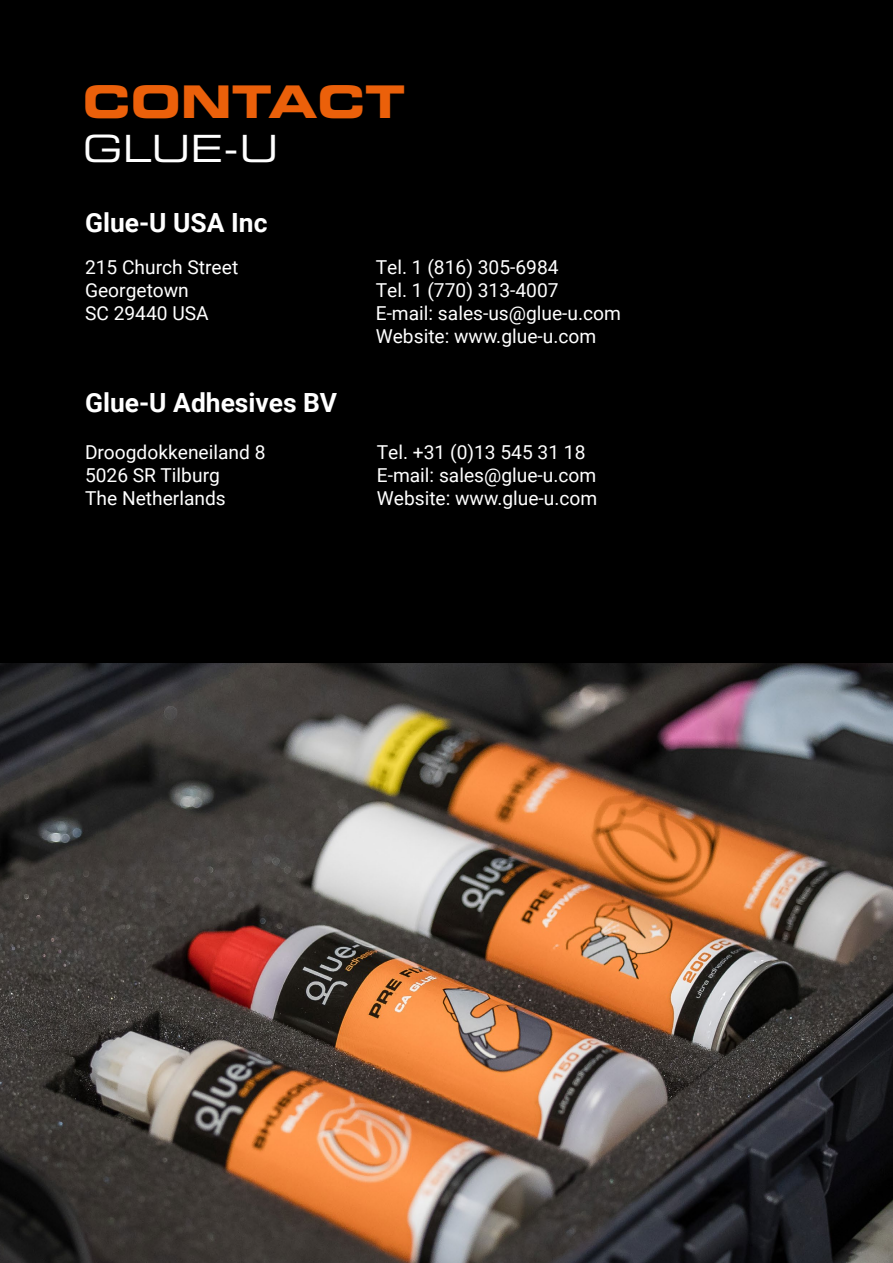
<style>
.page{position:relative;width:893px;height:1263px;background:#000}
.page>*{position:absolute;margin:0;border:0;box-sizing:border-box;transform-origin:0 0}
.t1{font:45px "Eurostile Bold Extended Two";color:#eb600a}
.t2{font:37.5px "Eurostile Extended Two";color:#fff}
.t3{font:700 26.4px "Roboto";color:#fff}
.t4{font:19.2px/23.1px "Roboto";color:#fff}
</style>
<div class="page">
<img style="left:0;top:663px;width:893px;height:600px">
<h1 class="t1" style="left:83px;top:70px;width:324px">CONTACT</h1>
<h2 class="t2" style="left:83px;top:122px;width:197px">GLUE-U</h2>
<h3 class="t3" style="left:85px;top:204px;width:184px">Glue-U USA Inc</h3>
<p class="t4" style="left:85px;top:255px;width:155px">215 Church Street<br>Georgetown<br>SC 29440 USA</p>
<p class="t4" style="left:376px;top:255px;width:247px">Tel. 1 (816) 305-6984<br>Tel. 1 (770) 313-4007<br>E-mail: sales-us@glue-u.com<br>Website: www.glue-u.com</p>
<h3 class="t3" style="left:85px;top:384px;width:254px">Glue-U Adhesives BV</h3>
<p class="t4" style="left:85px;top:440px;width:182px">Droogdokkeneiland 8<br>5026 SR Tilburg<br>The Netherlands</p>
<p class="t4" style="left:377px;top:440px;width:222px">Tel. +31 (0)13 545 31 18<br>E-mail: sales@glue-u.com<br>Website: www.glue-u.com</p>
</div>
